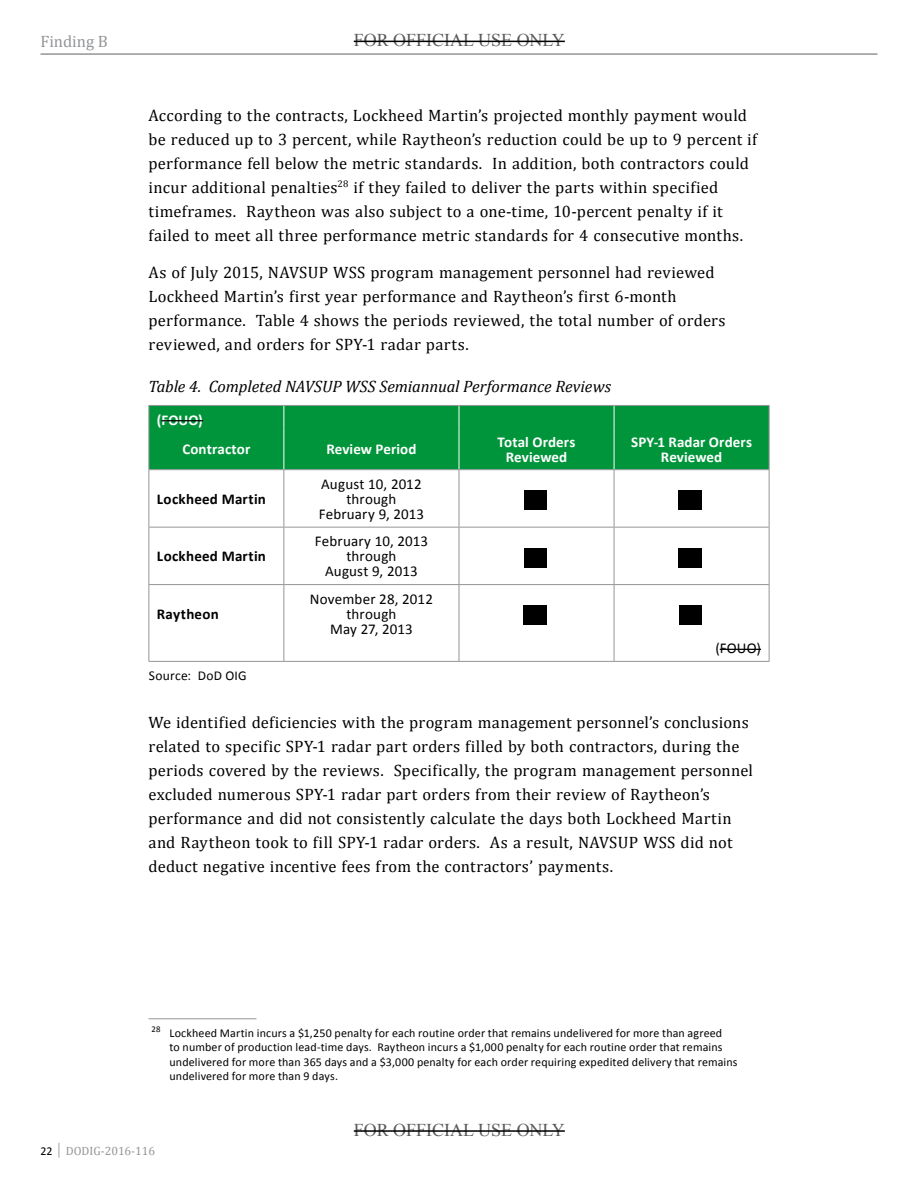
<style>
.page{position:relative;width:918px;height:1188px;background:#fff}
.page>*{position:absolute;margin:0;border:0;box-sizing:border-box;transform-origin:0 0}
.t1{font:18px "Times New Roman";color:#58595b}
.Body{font:16.5px/24px "Cambria";letter-spacing:.015em;color:#000}
.Heading_5{font:italic 16.5px "Cambria";letter-spacing:-.005em;color:#000}
.t2{font:16.5px "Cambria";color:#939598}
.Table_-_Body_C{font:15px/15px "Calibri";letter-spacing:.01em;color:#000;text-align:center}
.Table_-_Heading_1{font:700 15px/15px "Calibri";letter-spacing:.005em;color:#fff;text-align:center}
.Table_-_Heading_1__B{font:700 15px "Calibri";letter-spacing:.015em;color:#000}
.Table_-_Body_R{font:15px "Calibri";color:#000}
.Source{font:13.5px "Calibri";letter-spacing:.02em;color:#000}
.Footnote{font:12px/14.4px "Calibri";letter-spacing:.01em;color:#000}
.t3{font:12px "Cambria";color:#939598}
.s1{font-family:"Calibri";color:#000}
</style>
<div class="page">
<hr style="left:40px;top:53px;width:838px;height:2px;background:#939598">
<svg style="left:149px;top:470px;width:620px;height:191px"></svg>
<hr style="left:148px;top:470px;width:1px;height:57px;background:#939598">
<hr style="left:284px;top:470px;width:1px;height:57px;background:#939598">
<hr style="left:459px;top:470px;width:1px;height:57px;background:#939598">
<hr style="left:614px;top:470px;width:1px;height:57px;background:#939598">
<hr style="left:769px;top:470px;width:1px;height:57px;background:#939598">
<hr style="left:148px;top:527px;width:136px;height:1px;background:#939598">
<hr style="left:148px;top:528px;width:1px;height:56px;background:#939598">
<hr style="left:284px;top:527px;width:175px;height:1px;background:#939598">
<hr style="left:284px;top:528px;width:1px;height:56px;background:#939598">
<hr style="left:459px;top:527px;width:155px;height:1px;background:#939598">
<hr style="left:459px;top:528px;width:1px;height:56px;background:#939598">
<hr style="left:614px;top:527px;width:156px;height:1px;background:#939598">
<hr style="left:614px;top:528px;width:1px;height:56px;background:#939598">
<hr style="left:769px;top:528px;width:1px;height:56px;background:#939598">
<hr style="left:148px;top:584px;width:136px;height:1px;background:#939598">
<hr style="left:148px;top:585px;width:1px;height:57px;background:#939598">
<hr style="left:284px;top:584px;width:175px;height:1px;background:#939598">
<hr style="left:284px;top:585px;width:1px;height:57px;background:#939598">
<hr style="left:459px;top:584px;width:155px;height:1px;background:#939598">
<hr style="left:459px;top:585px;width:1px;height:57px;background:#939598">
<hr style="left:614px;top:584px;width:156px;height:1px;background:#939598">
<hr style="left:614px;top:585px;width:1px;height:57px;background:#939598">
<hr style="left:769px;top:585px;width:1px;height:57px;background:#939598">
<svg style="left:148px;top:642px;width:1px;height:19px"></svg>
<svg style="left:284px;top:642px;width:1px;height:19px"></svg>
<svg style="left:459px;top:642px;width:1px;height:19px"></svg>
<svg style="left:614px;top:642px;width:1px;height:19px"></svg>
<svg style="left:769px;top:642px;width:1px;height:19px"></svg>
<hr style="left:148px;top:661px;width:136px;height:1px;background:#939598">
<hr style="left:284px;top:661px;width:175px;height:1px;background:#939598">
<hr style="left:459px;top:661px;width:155px;height:1px;background:#939598">
<hr style="left:614px;top:661px;width:156px;height:1px;background:#939598">
<div style="left:148px;top:405px;width:622px;height:65px;background:#00953a"></div>
<hr style="left:769px;top:427px;width:1px;height:42px;background:#939598">
<hr style="left:148px;top:1018px;width:108px;height:1px;background:#939598">
<hr style="left:354px;top:41px;width:211px;height:1px;background:#000">
<hr style="left:354px;top:1130px;width:211px;height:2px;background:#000">
<hr style="left:161px;top:420px;width:42px;height:1px;background:#000">
<hr style="left:720px;top:649px;width:41px;height:1px;background:#000">
<div style="left:524px;top:490px;width:22px;height:20px;background:#000"></div>
<div style="left:679px;top:490px;width:23px;height:20px;background:#000"></div>
<div style="left:524px;top:548px;width:22px;height:20px;background:#000"></div>
<div style="left:679px;top:548px;width:23px;height:20px;background:#000"></div>
<div style="left:523px;top:605px;width:24px;height:20px;background:#000"></div>
<div style="left:679px;top:605px;width:22px;height:20px;background:#000"></div>
<p class="t2" style="left:40px;top:31px;width:69px">Finding B</p>
<p class="t1" style="left:354px;top:28px;width:213px">FOR OFFICIAL USE ONLY</p>
<p class="Body" style="left:148px;top:103px;width:610px">According to the contracts, Lockheed Martin’s projected monthly payment would be reduced up to 3 percent, while Raytheon’s reduction could be up to 9 percent if performance fell below the metric standards. In addition, both contractors could incur additional penalties<sup>28</sup> if they failed to deliver the parts within specified timeframes. Raytheon was also subject to a one-time, 10-percent penalty if it failed to meet all three performance metric standards for 4 consecutive months.</p>
<p class="Body" style="left:148px;top:261px;width:579px">As of July 2015, NAVSUP WSS program management personnel had reviewed Lockheed Martin’s first year performance and Raytheon’s first 6-month performance. Table 4 shows the periods reviewed, the total number of orders reviewed, and orders for SPY‑1 radar parts.</p>
<p class="Heading_5" style="left:148px;top:374px;width:464px">Table 4. Completed NAVSUP WSS Semiannual Performance Reviews</p>
<p class="Table_-_Heading_1" style="left:157px;top:412px;width:48px">(FOUO)</p>
<p class="Table_-_Heading_1" style="left:182px;top:441px;width:69px">Contractor</p>
<p class="Table_-_Heading_1" style="left:326px;top:441px;width:92px">Review Period</p>
<p class="Table_-_Heading_1" style="left:498px;top:434px;width:79px">Total Orders<br>Reviewed</p>
<p class="Table_-_Heading_1" style="left:631px;top:434px;width:122px">SPY‑1 Radar Orders<br>Reviewed</p>
<p class="Table_-_Heading_1__B" style="left:157px;top:488px;width:111px">Lockheed Martin</p>
<p class="Table_-_Body_C" style="left:319px;top:476px;width:107px">August 10, 2012 through<br>February 9, 2013</p>
<p class="Table_-_Heading_1__B" style="left:157px;top:546px;width:111px">Lockheed Martin</p>
<p class="Table_-_Heading_1__B" style="left:157px;top:603px;width:63px">Raytheon</p>
<p class="Table_-_Body_C" style="left:315px;top:534px;width:115px">February 10, 2013 through<br>August 9, 2013</p>
<p class="Table_-_Body_C" style="left:310px;top:591px;width:124px">November 28, 2012 through<br>May 27, 2013</p>
<p class="Table_-_Body_R" style="left:715px;top:638px;width:47px">(FOUO)</p>
<p class="Source" style="left:149px;top:666px;width:99px">Source: DoD OIG</p>
<p class="Body" style="left:148px;top:710px;width:606px">We identified deficiencies with the program management personnel’s conclusions related to specific SPY‑1 radar part orders filled by both contractors, during the periods covered by the reviews. Specifically, the program management personnel excluded numerous SPY‑1 radar part orders from their review of Raytheon’s performance and did not consistently calculate the days both Lockheed Martin and Raytheon took to fill SPY‑1 radar orders. As a result, NAVSUP WSS did not deduct negative incentive fees from the contractors’ payments.</p>
<p class="Footnote" style="left:170px;top:1025px;width:570px;text-indent:-18px"><sup>28</sup> Lockheed Martin incurs a $1,250 penalty for each routine order that remains undelivered for more than agreed<br>to number of production lead-time days. Raytheon incurs a $1,000 penalty for each routine order that remains undelivered for more than 365 days and a $3,000 penalty for each order requiring expedited delivery that remains undelivered for more than 9 days.</p>
<p class="t1" style="left:354px;top:1117px;width:213px">FOR OFFICIAL USE ONLY</p>
<p class="t3" style="left:40px;top:1143px;width:116px"><span class="s1">22</span> │ DODIG-2016-116</p>
</div>
